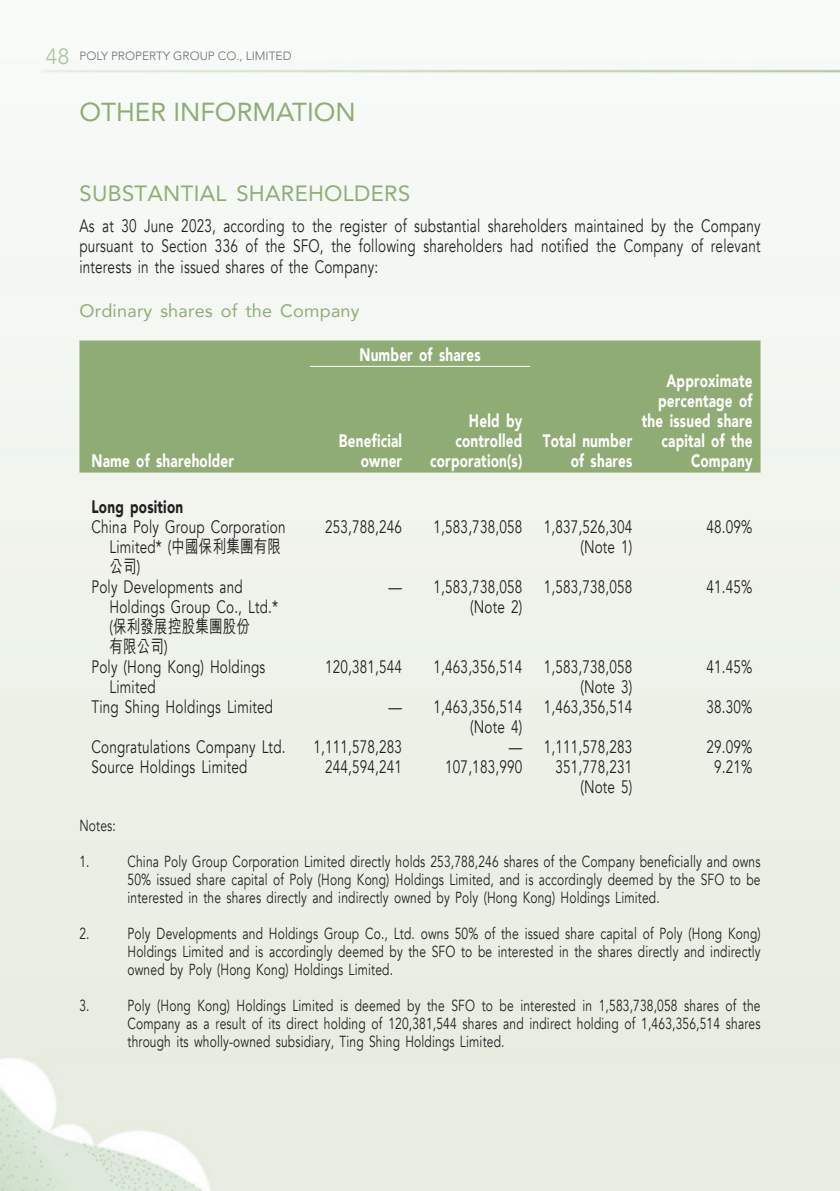
<style>
.page{position:relative;width:840px;height:1191px;background:#fff}
.page>*{position:absolute;margin:0;border:0;box-sizing:border-box;transform-origin:0 0}
.t1{font:26px "Avenir";color:#90ac75}
._03_H1{font:22px "Avenir";letter-spacing:.015em;color:#90ac75}
.t2{font:300 22px "Avenir";color:#adc298}
._01_Body_Text{font:18px/20px "Avenir";letter-spacing:.015em;color:#231f20;text-align:right;scale:.75 1}
._15_Table_Stub{font:18px/20px "Avenir";letter-spacing:.015em;color:#231f20;scale:.75 1}
._01_Body_Text-2{font:900 18px/20px "Avenir";letter-spacing:.015em;color:#fff;text-align:right;scale:.75 1}
._04___H2{font:18px "Avenir";letter-spacing:.015em;color:#90ac75}
._15_Table_Stub-2{font:900 18px "Avenir";letter-spacing:.015em;color:#fff;scale:.75 1}
._15_Table_Stub-3{font:900 18px "Avenir";letter-spacing:.015em;color:#231f20;scale:.75 1}
._02_Note_Text{font:16px/18px "Avenir";letter-spacing:.015em;color:#231f20;text-align:justify;scale:.75 1}
.t3{font:300 12px "Avenir";color:#6c6d70}
.s1{font-family:"M Hei HK";font-weight:500}
</style>
<div class="page">
<div style="left:79px;top:340px;width:681px;height:132px;background:#90ac75"></div>
<hr style="left:310px;top:366px;width:220px;height:1px;background:#fff">
<h2 class="t2" style="left:46px;top:44px;width:25px">48</h2>
<p class="t3" style="left:79px;top:48px;width:213px">POLY PROPERTY GROUP CO., LIMITED</p>
<h1 class="t1" style="left:79px;top:91px;width:278px">OTHER INFORMATION</h1>
<p class="_03_H1" style="left:79px;top:176px;width:332px">SUBSTANTIAL SHAREHOLDERS</p>
<p class="_01_Body_Text" style="left:79px;top:217px;width:909px;text-align:justify">As at 30 June 2023, according to the register of substantial shareholders maintained by the Company pursuant to Section 336 of the SFO, the following shareholders had notified the Company of relevant interests in the issued shares of the Company:</p>
<p class="_04___H2" style="left:79px;top:296px;width:281px">Ordinary shares of the Company</p>
<p class="_01_Body_Text-2" style="left:359px;top:344px;width:163px">Number of shares</p>
<p class="_15_Table_Stub-2" style="left:91px;top:445px;width:191px">Name of shareholder</p>
<p class="_01_Body_Text-2" style="left:339px;top:430px;width:86px">Beneficial owner</p>
<p class="_01_Body_Text-2" style="left:430px;top:410px;width:124px">Held by controlled corporation(s)</p>
<p class="_01_Body_Text-2" style="left:542px;top:430px;width:121px">Total number of shares</p>
<p class="_01_Body_Text-2" style="left:641px;top:370px;width:149px">Approximate percentage of the issued share capital of the<br>Company</p>
<p class="_15_Table_Stub-3" style="left:91px;top:491px;width:124px">Long position</p>
<p class="_15_Table_Stub" style="left:109px;top:517px;width:236px;text-indent:-18px">China Poly Group Corporation<br>Limited* (<span class="s1">中國保利集團有限公司</span>)</p>
<p class="_01_Body_Text" style="left:325px;top:517px;width:104px">253,788,246</p>
<p class="_01_Body_Text" style="left:433px;top:517px;width:120px">1,583,738,058</p>
<p class="_01_Body_Text" style="left:543px;top:517px;width:120px">1,837,526,304 (Note 1)</p>
<p class="_01_Body_Text" style="left:706px;top:517px;width:63px">48.09%</p>
<p class="_15_Table_Stub" style="left:109px;top:577px;width:226px;text-indent:-18px">Poly Developments and<br>Holdings Group Co., Ltd.* (<span class="s1">保利發展控股集團股份<br>有限公司</span>)</p>
<p class="_01_Body_Text" style="left:388px;top:577px;width:19px">—</p>
<p class="_01_Body_Text" style="left:433px;top:577px;width:120px">1,583,738,058 (Note 2)</p>
<p class="_01_Body_Text" style="left:543px;top:577px;width:120px">1,583,738,058</p>
<p class="_01_Body_Text" style="left:706px;top:577px;width:63px">41.45%</p>
<p class="_15_Table_Stub" style="left:109px;top:657px;width:209px;text-indent:-18px">Poly (Hong Kong) Holdings<br>Limited</p>
<p class="_01_Body_Text" style="left:325px;top:657px;width:104px">120,381,544</p>
<p class="_01_Body_Text" style="left:433px;top:657px;width:120px">1,463,356,514</p>
<p class="_01_Body_Text" style="left:543px;top:657px;width:120px">1,583,738,058 (Note 3)</p>
<p class="_01_Body_Text" style="left:706px;top:657px;width:63px">41.45%</p>
<p class="_15_Table_Stub" style="left:91px;top:697px;width:244px">Ting Shing Holdings Limited</p>
<p class="_01_Body_Text" style="left:388px;top:697px;width:19px">—</p>
<p class="_01_Body_Text" style="left:433px;top:697px;width:120px">1,463,356,514 (Note 4)</p>
<p class="_01_Body_Text" style="left:543px;top:697px;width:120px">1,463,356,514</p>
<p class="_01_Body_Text" style="left:706px;top:697px;width:63px">38.30%</p>
<p class="_15_Table_Stub" style="left:91px;top:737px;width:260px">Congratulations Company Ltd.</p>
<p class="_01_Body_Text" style="left:313px;top:737px;width:120px">1,111,578,283</p>
<p class="_01_Body_Text" style="left:508px;top:737px;width:19px">—</p>
<p class="_01_Body_Text" style="left:543px;top:737px;width:120px">1,111,578,283</p>
<p class="_01_Body_Text" style="left:706px;top:737px;width:63px">29.09%</p>
<p class="_15_Table_Stub" style="left:91px;top:757px;width:209px">Source Holdings Limited</p>
<p class="_01_Body_Text" style="left:325px;top:757px;width:104px">244,594,241</p>
<p class="_01_Body_Text" style="left:445px;top:757px;width:104px">107,183,990</p>
<p class="_01_Body_Text" style="left:555px;top:757px;width:104px">351,778,231 (Note 5)</p>
<p class="_01_Body_Text" style="left:713px;top:757px;width:53px">9.21%</p>
<p class="_02_Note_Text" style="left:79px;top:816px;width:50px">Notes:</p>
<p class="_02_Note_Text" style="left:127px;top:852px;width:845px;text-indent:-48px">1. China Poly Group Corporation Limited directly holds 253,788,246 shares of the Company beneficially and owns 50% issued share capital of Poly (Hong Kong) Holdings Limited, and is accordingly deemed by the SFO to be interested in the shares directly and indirectly owned by Poly (Hong Kong) Holdings Limited.</p>
<p class="_02_Note_Text" style="left:127px;top:924px;width:845px;text-indent:-48px">2. Poly Developments and Holdings Group Co., Ltd. owns 50% of the issued share capital of Poly (Hong Kong)<br>Holdings Limited and is accordingly deemed by the SFO to be interested in the shares directly and indirectly owned by Poly (Hong Kong) Holdings Limited.</p>
<p class="_02_Note_Text" style="left:127px;top:996px;width:845px;text-indent:-48px">3. Poly (Hong Kong) Holdings Limited is deemed by the SFO to be interested in 1,583,738,058 shares of the Company as a result of its direct holding of 120,381,544 shares and indirect holding of 1,463,356,514 shares through its wholly-owned subsidiary, Ting Shing Holdings Limited.</p>
</div>
